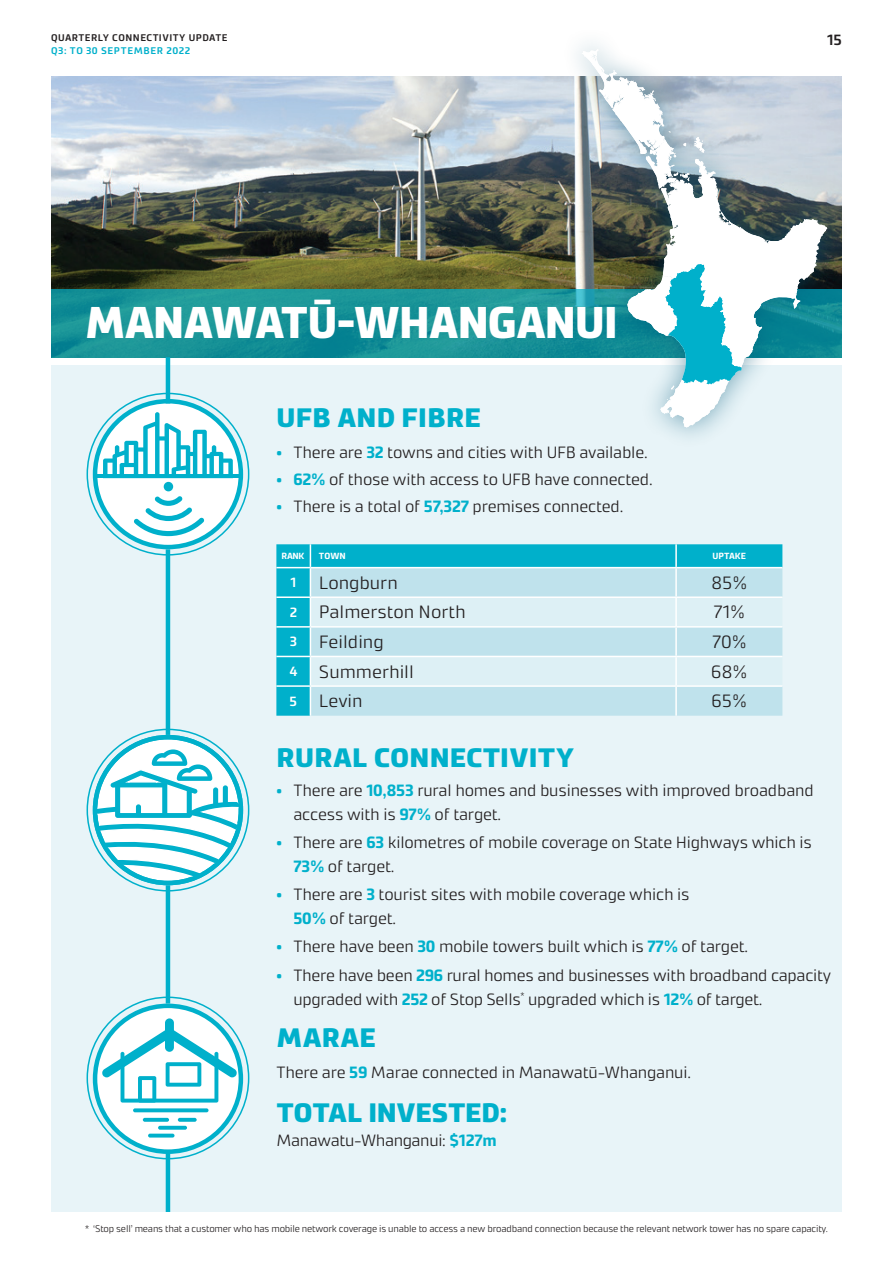
<style>
.page{position:relative;width:893px;height:1263px;background:#fff}
.page>*{position:absolute;margin:0;border:0;box-sizing:border-box;transform-origin:0 0}
.t1{font:900 45px "Accura";letter-spacing:-.015em;color:#fff}
.t2{font:900 27px "Accura";letter-spacing:.01em;color:#00b0cb;scale:1.05 1}
.t3{font:900 27px "Accura";letter-spacing:-.01em;color:#00b0cb;scale:1.05 1}
.t4{font:300 18px "Accura";color:#231f20}
.t5{font:300 16.5px/24px "Accura";letter-spacing:-.01em;color:#231f20}
.t6{font:600 15px "Accura";color:#231f20}
.t7{font:600 13.5px "Accura";color:#fff}
.t8{font:300 9.75px "Accura";letter-spacing:-.015em;color:#231f20;scale:.96 1}
.t9{font:600 9.75px "Accura";letter-spacing:.045em;color:#231f20}
.t10{font:600 9.75px "Accura";letter-spacing:.065em;color:#00b0cb}
.t11{font:700 9px "Accura";letter-spacing:.01em;color:#fff}
.s1{font-weight:700;color:#00b0cb}
.s2{font-weight:600;font-size:13.5px;color:#fff}
</style>
<div class="page">
<div style="left:51px;top:366px;width:791px;height:846px;background:#e8f4f8"></div>
<img style="left:51px;top:77px;width:508px;height:212px">
<svg style="left:51px;top:289px;width:508px;height:68px;background:#199397"></svg>
<svg style="left:276px;top:544px;width:34px;height:172px;background:#07b2cc"></svg>
<hr style="left:276px;top:567px;width:34px;height:1px;background:#fff">
<hr style="left:276px;top:596px;width:34px;height:2px;background:#fff">
<hr style="left:276px;top:626px;width:34px;height:2px;background:#fff">
<hr style="left:276px;top:656px;width:34px;height:1px;background:#fff">
<hr style="left:276px;top:685px;width:34px;height:2px;background:#fff">
<svg style="left:310px;top:544px;width:472px;height:172px"></svg>
<hr style="left:676px;top:685px;width:106px;height:2px;background:#fff">
<hr style="left:675px;top:687px;width:2px;height:29px;background:#fff">
<div style="left:95px;top:401px;width:146px;height:146px;background:#fff;border-radius:50%"></div>
<div style="left:93px;top:399px;width:150px;height:150px;border:4px solid #00b0cb;border-radius:50%"></div>
<hr style="left:166px;top:357px;width:4px;height:46px;background:#00b0cb">
<svg style="left:95px;top:737px;width:146px;height:146px"></svg>
<hr style="left:166px;top:549px;width:4px;height:186px;background:#00b0cb">
<hr style="left:166px;top:885px;width:4px;height:118px;background:#00b0cb">
<hr style="left:166px;top:1115px;width:4px;height:97px;background:#00b0cb">
<svg style="left:95px;top:1006px;width:146px;height:146px;background:#def5f8"></svg>
<div style="left:93px;top:1003px;width:150px;height:151px;border:4px solid #00b0cb;border-radius:50%"></div>
<div style="left:165px;top:1018px;width:9px;height:34px;background:#00b0cb;border-radius:4px"></div>
<svg style="left:102px;top:1028px;width:135px;height:74px;background:#b1e6ef"></svg>
<svg style="left:133px;top:1108px;width:76px;height:4px"></svg>
<svg style="left:143px;top:1118px;width:26px;height:4px"></svg>
<svg style="left:178px;top:1118px;width:19px;height:4px"></svg>
<svg style="left:158px;top:1126px;width:29px;height:4px"></svg>
<hr style="left:148px;top:1134px;width:27px;height:3px;background:#00b0cb;border-radius:2px">
<svg style="left:93px;top:749px;width:151px;height:130px;background:#ade5ee"></svg>
<div style="left:93px;top:735px;width:150px;height:150px;border:4px solid #00b0cb;border-radius:50%"></div>
<svg style="left:103px;top:412px;width:130px;height:66px"></svg>
<div style="left:164px;top:482px;width:9px;height:9px;background:#00b0cb;border-radius:50%"></div>
<svg style="left:134px;top:496px;width:70px;height:40px"></svg>
<hr style="left:230px;top:474px;width:12px;height:4px;background:#00b0cb">
<hr style="left:95px;top:474px;width:12px;height:4px;background:#00b0cb">
<div style="left:559px;top:26px;width:291px;height:425px;background:#005676;opacity:.5"></div>
<svg style="left:581px;top:49px;width:246px;height:378px"></svg>
<p class="t9" style="left:51px;top:32px;width:178px">QUARTERLY CONNECTIVITY UPDATE</p>
<p class="t6" style="left:827px;top:30px;width:16px">15</p>
<p class="t10" style="left:51px;top:45px;width:141px">Q3: TO 30 SEPTEMBER 2022</p>
<h1 class="t1" style="left:85px;top:295px;width:534px">MANAWATŪ-WHANGANUI</h1>
<h2 class="t2" style="left:277px;top:401px;width:196px">UFB AND FIBRE</h2>
<p class="t5" style="left:276px;top:440px;width:373px"><span class="s1">•</span> There are <span class="s1">32</span> towns and cities with UFB available.</p>
<p class="t5" style="left:276px;top:467px;width:378px"><span class="s1">• 62%</span> of those with access to UFB have connected.</p>
<p class="t5" style="left:276px;top:494px;width:348px"><span class="s1">•</span> There is a total of <span class="s1">57,327</span> premises connected.</p>
<p class="t11" style="left:281px;top:550px;width:25px">RANK</p>
<p class="t11" style="left:319px;top:550px;width:28px">TOWN</p>
<p class="t11" style="left:712px;top:550px;width:35px">UPTAKE</p>
<p class="t7" style="left:290px;top:574px;width:7px">1</p>
<p class="t4" style="left:319px;top:572px;width:80px">Longburn</p>
<p class="t4" style="left:711px;top:572px;width:37px">85%</p>
<p class="t4" style="left:290px;top:601px;width:177px"><span class="s2">2</span> Palmerston North</p>
<p class="t4" style="left:713px;top:601px;width:33px">71%</p>
<p class="t4" style="left:290px;top:631px;width:95px"><span class="s2">3</span> Feilding</p>
<p class="t4" style="left:712px;top:631px;width:36px">70%</p>
<p class="t4" style="left:289px;top:660px;width:126px"><span class="s2">4</span> Summerhill</p>
<p class="t4" style="left:711px;top:660px;width:37px">68%</p>
<p class="t4" style="left:290px;top:690px;width:75px"><span class="s2">5</span> Levin</p>
<p class="t4" style="left:711px;top:690px;width:37px">65%</p>
<h2 class="t2" style="left:277px;top:741px;width:285px">RURAL CONNECTIVITY</h2>
<p class="t5" style="left:293px;top:777px;width:522px;text-indent:-17px"><span class="s1">•</span> There are <span class="s1">10,853</span> rural homes and businesses with improved broadband access with is <span class="s1">97%</span> of target.</p>
<p class="t5" style="left:293px;top:830px;width:520px;text-indent:-17px"><span class="s1">•</span> There are <span class="s1">63</span> kilometres of mobile coverage on State Highways which is<br><span class="s1">73%</span> of target.</p>
<p class="t5" style="left:293px;top:882px;width:398px;text-indent:-17px"><span class="s1">•</span> There are <span class="s1">3</span> tourist sites with mobile coverage which is<br><span class="s1">50%</span> of target.</p>
<p class="t5" style="left:276px;top:934px;width:473px"><span class="s1">•</span> There have been <span class="s1">30</span> mobile towers built which is <span class="s1">77%</span> of target.</p>
<p class="t5" style="left:293px;top:962px;width:539px;text-indent:-17px"><span class="s1">•</span> There have been <span class="s1">296</span> rural homes and businesses with broadband capacity upgraded with <span class="s1">252</span> of Stop Sells<sup>*</sup> upgraded which is <span class="s1">12%</span> of target.</p>
<h2 class="t2" style="left:277px;top:1021px;width:96px">MARAE</h2>
<p class="t5" style="left:276px;top:1059px;width:416px">There are <span class="s1">59</span> Marae connected in Manawatū-Whanganui.</p>
<h2 class="t3" style="left:277px;top:1096px;width:221px">TOTAL INVESTED:</h2>
<p class="t5" style="left:276px;top:1127px;width:222px">Manawatu-Whanganui: <span class="s1">$127m</span></p>
<p class="t8" style="left:85px;top:1222px;width:775px">* ‘Stop sell’ means that a customer who has mobile network coverage is unable to access a new broadband connection because the relevant network tower has no spare capacity.</p>
</div>
